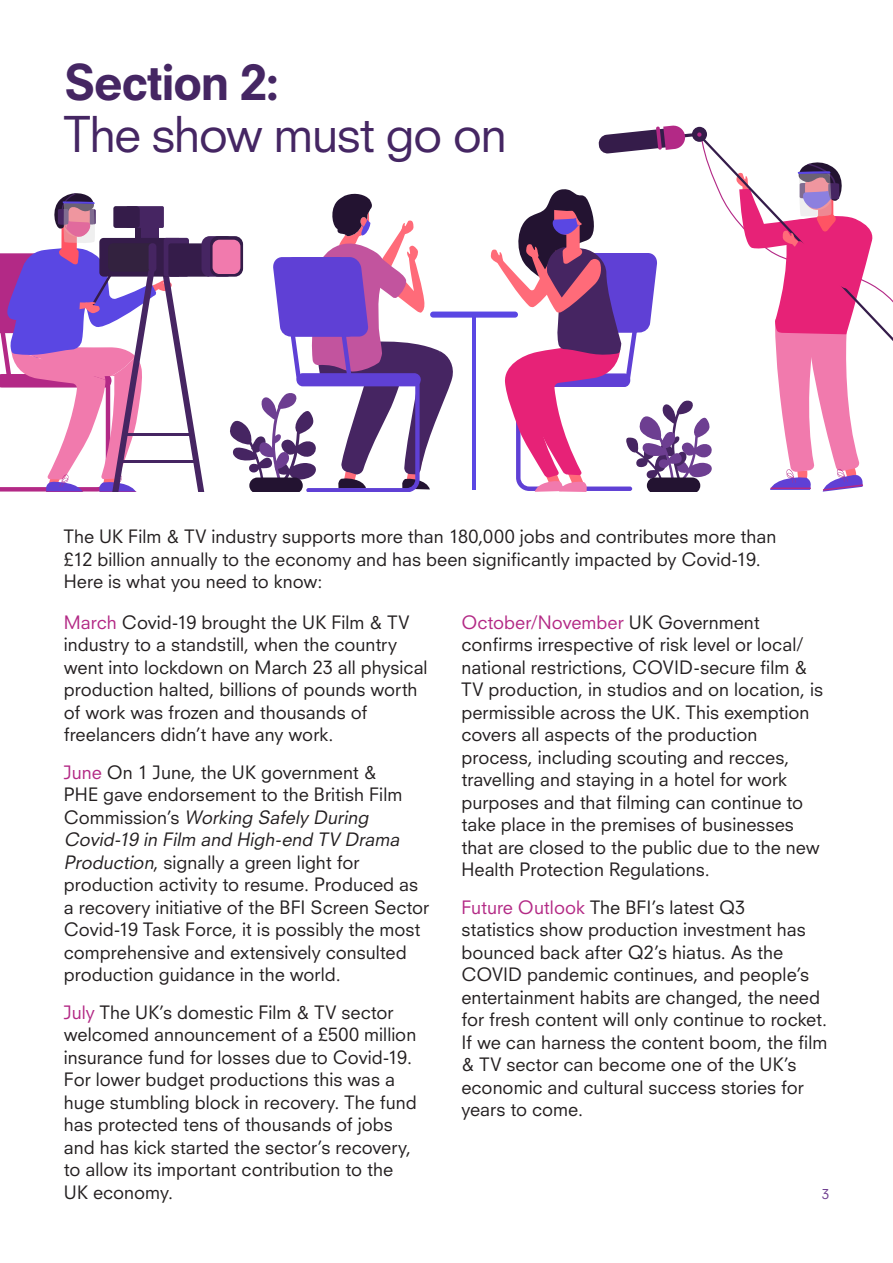
<style>
.page{position:relative;width:893px;height:1263px;background:#fff}
.page>*{position:absolute;margin:0;border:0;box-sizing:border-box;transform-origin:0 0}
.Title_-_Medium{font:48px "Neuzeit SLT Std";letter-spacing:-.035em;color:#452663}
.Title_-_Bold{font:800 48px "Neuzeit SLT Std";letter-spacing:-.035em;color:#452663}
.Text_-_Body{font:18px/22.5px "Neuzeit SLT Std";color:#231f20}
.t1{font:13.5px "Neuzeit SLT Std";color:#6e3d8f}
.s1{color:#b32985}
.s2{font-style:italic}
</style>
<div class="page">
<div style="left:168px;top:243px;width:43px;height:34px;background:#351c4a;border-radius:3px"></div>
<div style="left:202px;top:236px;width:32px;height:41px;background:#462562;border-radius:8px"></div>
<svg style="left:210px;top:236px;width:33px;height:41px"></svg>
<div style="left:213px;top:240px;width:27px;height:34px;background:#f17aad;border-radius:7px"></div>
<div style="left:430px;top:312px;width:88px;height:6px;background:#5a47e3;border-radius:3px"></div>
<hr style="left:472px;top:316px;width:4px;height:174px;background:#5a47e3">
<svg style="left:491px;top:125px;width:402px;height:367px"></svg>
<svg style="left:229px;top:193px;width:226px;height:299px"></svg>
<svg style="left:0;top:193px;width:204px;height:299px"></svg>
<p class="Title_-_Bold" style="left:64px;top:53px;width:217px">Section 2:</p>
<p class="Title_-_Medium" style="left:64px;top:105px;width:445px">The show must go on</p>
<p class="Text_-_Body" style="left:64px;top:525px;width:714px">The UK Film &amp; TV industry supports more than 180,000 jobs and contributes more than £12 billion annually to the economy and has been significantly impacted by Covid-19.<br>Here is what you need to know:</p>
<p class="Text_-_Body" style="left:64px;top:610px;width:365px"><span class="s1">March</span> Covid-19 brought the UK Film &amp; TV industry to a standstill, when the country went into lockdown on March 23 all physical production halted, billions of pounds worth of work was frozen and thousands of freelancers didn’t have any work.</p>
<p class="Text_-_Body" style="left:64px;top:760px;width:367px"><span class="s1">June</span> On 1 June, the UK government &amp;<br>PHE gave endorsement to the British Film<br>C o m m i s s i o n ’s <span class="s2">Working Safely During Covid-19 in Film and High-end TV Drama Production</span>, signally a green light for production activity to resume. Produced as a recovery initiative of the BFI Screen Sector Covid-19 Task Force, it is possibly the most comprehensive and extensively consulted production guidance in the world.</p>
<p class="Text_-_Body" style="left:64px;top:1000px;width:354px"><span class="s1">July</span> The UK’s domestic Film &amp; TV sector welcomed announcement of a £500 million insurance fund for losses due to Covid-19.<br>For lower budget productions this was a huge stumbling block in recovery. The fund has protected tens of thousands of jobs and has kick started the sector’s recovery, to allow its important contribution to the UK economy.</p>
<p class="Text_-_Body" style="left:461px;top:610px;width:363px"><span class="s1">October/November</span> UK Government confirms irrespective of risk level or local/ national restrictions, COVID-secure film &amp; TV production, in studios and on location, is permissible across the UK. This exemption covers all aspects of the production process, including scouting and recces, travelling and staying in a hotel for work purposes and that filming can continue to take place in the premises of businesses that are closed to the public due to the new Health Protection Regulations.</p>
<p class="Text_-_Body" style="left:461px;top:895px;width:367px"><span class="s1">Future Outlook</span> The BFI’s latest Q3<br>statistics show production investment has bounced back after Q2’s hiatus. As the COVID pandemic continues, and people’s entertainment habits are changed, the need for fresh content will only continue to rocket.<br>If we can harness the content boom, the film &amp; TV sector can become one of the UK’s economic and cultural success stories for years to come.</p>
<p class="t1" style="left:822px;top:1185px;width:9px">3</p>
</div>
